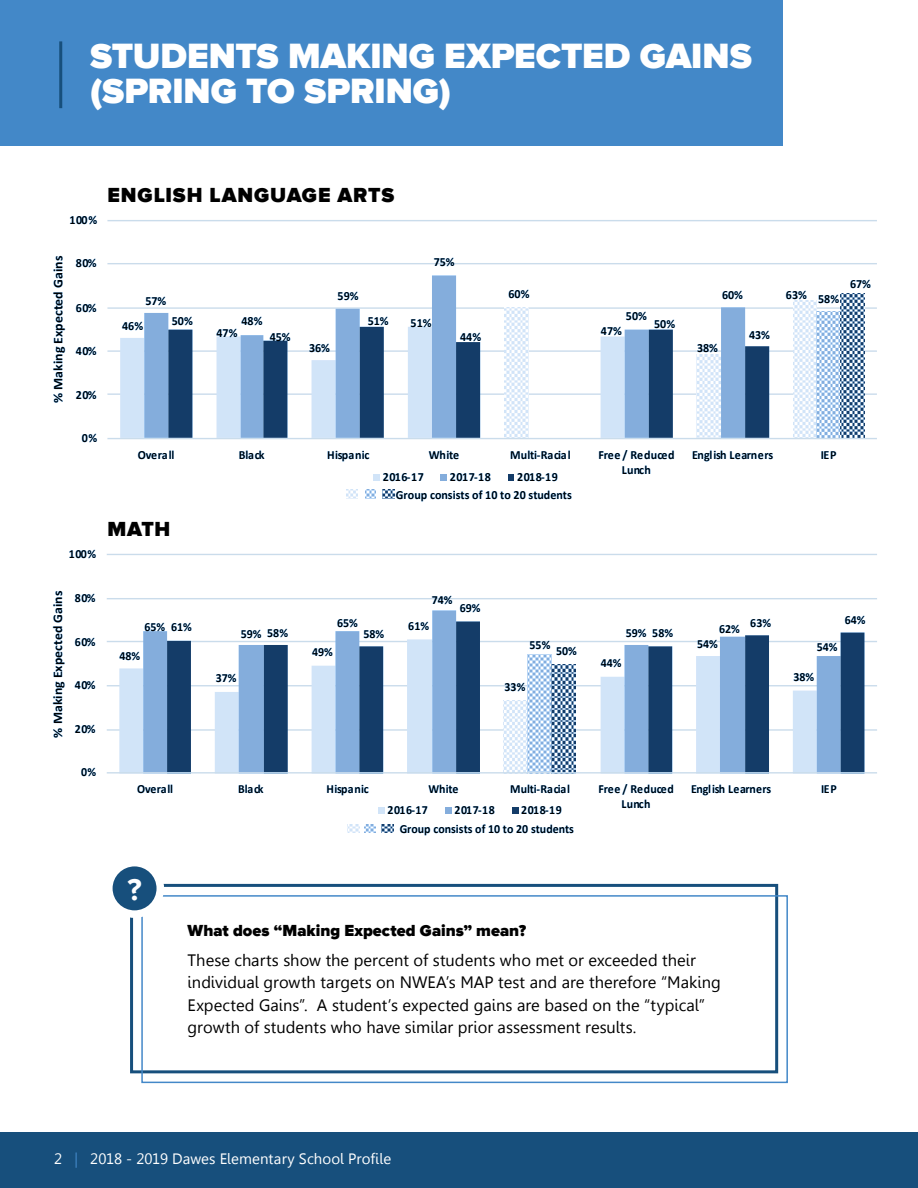
<style>
.page{position:relative;width:918px;height:1188px;background:#fff}
.page>*{position:absolute;margin:0;border:0;box-sizing:border-box;transform-origin:0 0}
.t1{font:900 36.15px/35.1px "Proxima NW01";color:#fff}
.t2{font:700 31.5px "Proxima NW01";color:#fff}
.t3{font:900 21px "Proxima NW01";letter-spacing:.04em;color:#000}
.t4{font:16.5px/22.5px "Leelawadee";color:#000}
.t5{font:900 16.5px "Proxima NW01";color:#000}
.t6{font:15px "Leelawadee";letter-spacing:.005em;color:#fff}
.t7{font:700 13.35px "Calibri";color:#000;scale:1.04 1}
.t8{font:700 13.2px "Calibri";color:#000;scale:1.04 1}
.t9{font:700 12.45px/18px "Calibri";color:#000;scale:.96 1}
.t10{font:700 12.45px/15.3px "Calibri";letter-spacing:.02em;color:#000;text-align:center;scale:.96 1}
.t11{font:700 12.45px "Calibri";letter-spacing:-.02em;color:#000;scale:.96 1}
.s1{color:#4388c8}
</style>
<div class="page">
<div style="left:0;top:0;width:783px;height:146px;background:#4388c8"></div>
<hr style="left:59px;top:41px;width:3px;height:67px;background:#174f7c">
<div style="left:130px;top:884px;width:648px;height:189px;border:3px solid #174f7c"></div>
<div style="left:141px;top:895px;width:647px;height:188px;border:2px solid #4388c8"></div>
<div style="left:109px;top:863px;width:51px;height:51px;background:#174f7c;border-radius:50%"></div>
<div style="left:105px;top:859px;width:59px;height:59px;border:8px solid #fff;border-radius:50%"></div>
<svg style="left:107px;top:220px;width:770px;height:279px"></svg>
<svg style="left:106px;top:553px;width:771px;height:280px"></svg>
<div style="left:0;top:1132px;width:918px;height:56px;background:#174f7c"></div>
<h1 class="t1" style="left:90px;top:38px;width:663px">STUDENTS MAKING EXPECTED GAINS (SPRING TO SPRING)</h1>
<p class="t9" style="left:70px;top:211px;width:30px">100%</p>
<h3 class="t3" style="left:107px;top:183px;width:288px">ENGLISH LANGUAGE ARTS</h3>
<p class="t7" style="left:49px;top:403px;width:143px;rotate:-90deg">% Making Expected Gains</p>
<p class="t9" style="left:76px;top:254px;width:23px">80%</p>
<p class="t9" style="left:76px;top:298px;width:23px">60%</p>
<p class="t9" style="left:76px;top:341px;width:23px">40%</p>
<p class="t9" style="left:76px;top:386px;width:23px">20%</p>
<p class="t9" style="left:434px;top:252px;width:23px">75%</p>
<p class="t9" style="left:145px;top:291px;width:23px">57%</p>
<p class="t9" style="left:338px;top:287px;width:23px">59%</p>
<p class="t9" style="left:122px;top:316px;width:23px">46%</p>
<p class="t9" style="left:172px;top:312px;width:23px">50%</p>
<p class="t9" style="left:242px;top:312px;width:23px">48%</p>
<p class="t9" style="left:217px;top:323px;width:23px">47%</p>
<p class="t9" style="left:270px;top:327px;width:23px">45%</p>
<p class="t9" style="left:368px;top:312px;width:23px">51%</p>
<p class="t9" style="left:411px;top:314px;width:23px">51%</p>
<p class="t9" style="left:460px;top:327px;width:23px">44%</p>
<p class="t9" style="left:309px;top:339px;width:23px">36%</p>
<p class="t9" style="left:508px;top:284px;width:23px">60%</p>
<p class="t9" style="left:626px;top:307px;width:23px">50%</p>
<p class="t9" style="left:601px;top:322px;width:23px">47%</p>
<p class="t9" style="left:654px;top:315px;width:23px">50%</p>
<p class="t9" style="left:722px;top:286px;width:23px">60%</p>
<p class="t9" style="left:818px;top:290px;width:23px">58%</p>
<p class="t9" style="left:786px;top:286px;width:23px">63%</p>
<p class="t9" style="left:697px;top:339px;width:23px">38%</p>
<p class="t9" style="left:749px;top:326px;width:23px">43%</p>
<p class="t9" style="left:850px;top:275px;width:23px">67%</p>
<p class="t9" style="left:82px;top:429px;width:18px">0%</p>
<p class="t9" style="left:69px;top:545px;width:30px">100%</p>
<p class="t9" style="left:138px;top:445px;width:39px">Overall</p>
<p class="t9" style="left:239px;top:445px;width:28px">Black</p>
<p class="t10" style="left:327px;top:447px;width:46px">Hispanic</p>
<p class="t9" style="left:429px;top:445px;width:33px">White</p>
<p class="t9" style="left:510px;top:445px;width:65px">Multi-Racial</p>
<p class="t10" style="left:599px;top:447px;width:81px">Free / Reduced<br>Lunch</p>
<p class="t11" style="left:692px;top:446px;width:86px">English Learners</p>
<p class="t9" style="left:821px;top:445px;width:18px">IEP</p>
<p class="t9" style="left:383px;top:468px;width:44px">2016-17</p>
<p class="t9" style="left:450px;top:468px;width:44px">2017-18</p>
<p class="t9" style="left:396px;top:468px;width:185px;text-indent:121px">2018-19<br>Group consists of 10 to 20 students</p>
<h3 class="t3" style="left:107px;top:517px;width:64px">MATH</h3>
<p class="t8" style="left:48px;top:738px;width:143px;rotate:-90deg">% Making Expected Gains</p>
<p class="t9" style="left:75px;top:589px;width:23px">80%</p>
<p class="t9" style="left:75px;top:633px;width:23px">60%</p>
<p class="t9" style="left:75px;top:676px;width:23px">40%</p>
<p class="t9" style="left:75px;top:720px;width:23px">20%</p>
<p class="t9" style="left:81px;top:763px;width:17px">0%</p>
<p class="t9" style="left:432px;top:590px;width:23px">74%</p>
<p class="t9" style="left:460px;top:599px;width:23px">69%</p>
<p class="t9" style="left:145px;top:618px;width:23px">65%</p>
<p class="t9" style="left:171px;top:618px;width:23px">61%</p>
<p class="t9" style="left:337px;top:614px;width:23px">65%</p>
<p class="t9" style="left:267px;top:623px;width:23px">58%</p>
<p class="t9" style="left:364px;top:625px;width:23px">58%</p>
<p class="t9" style="left:241px;top:625px;width:23px">59%</p>
<p class="t9" style="left:408px;top:616px;width:23px">61%</p>
<p class="t9" style="left:120px;top:647px;width:23px">48%</p>
<p class="t9" style="left:312px;top:643px;width:23px">49%</p>
<p class="t9" style="left:530px;top:636px;width:23px">55%</p>
<p class="t9" style="left:556px;top:641px;width:23px">50%</p>
<p class="t9" style="left:626px;top:623px;width:23px">59%</p>
<p class="t9" style="left:719px;top:619px;width:23px">62%</p>
<p class="t9" style="left:652px;top:623px;width:23px">58%</p>
<p class="t9" style="left:601px;top:654px;width:23px">44%</p>
<p class="t9" style="left:697px;top:634px;width:23px">54%</p>
<p class="t9" style="left:750px;top:614px;width:23px">63%</p>
<p class="t9" style="left:845px;top:611px;width:23px">64%</p>
<p class="t9" style="left:817px;top:637px;width:23px">54%</p>
<p class="t9" style="left:216px;top:669px;width:23px">37%</p>
<p class="t9" style="left:505px;top:677px;width:23px">33%</p>
<p class="t9" style="left:793px;top:668px;width:23px">38%</p>
<p class="t9" style="left:137px;top:780px;width:39px">Overall</p>
<p class="t9" style="left:238px;top:780px;width:28px">Black</p>
<p class="t10" style="left:327px;top:781px;width:45px">Hispanic</p>
<p class="t9" style="left:429px;top:780px;width:33px">White</p>
<p class="t9" style="left:510px;top:780px;width:64px">Multi-Racial</p>
<p class="t10" style="left:599px;top:781px;width:80px">Free / Reduced<br>Lunch</p>
<p class="t11" style="left:691px;top:780px;width:85px">English Learners</p>
<p class="t9" style="left:821px;top:780px;width:18px">IEP</p>
<p class="t9" style="left:387px;top:800px;width:44px">2016-17</p>
<p class="t9" style="left:454px;top:800px;width:44px">2017-18</p>
<p class="t9" style="left:400px;top:800px;width:183px;line-height:19.4px;text-indent:122px">2018-19<br>Group consists of 10 to 20 students</p>
<h2 class="t2" style="left:127px;top:872px;width:16px">?</h2>
<h3 class="t5" style="left:188px;top:921px;width:340px">What does “Making Expected Gains” mean?</h3>
<p class="t4" style="left:188px;top:949px;width:535px">These charts show the percent of students who met or exceeded their individual growth targets on NWEA’s MAP test and are therefore “Making Expected Gains”. A student’s expected gains are based on the “typical” growth of students who have similar prior assessment results.</p>
<p class="t6" style="left:54px;top:1150px;width:339px">2 <span class="s1">|</span> 2018 - 2019 Dawes Elementary School Profile</p>
</div>
